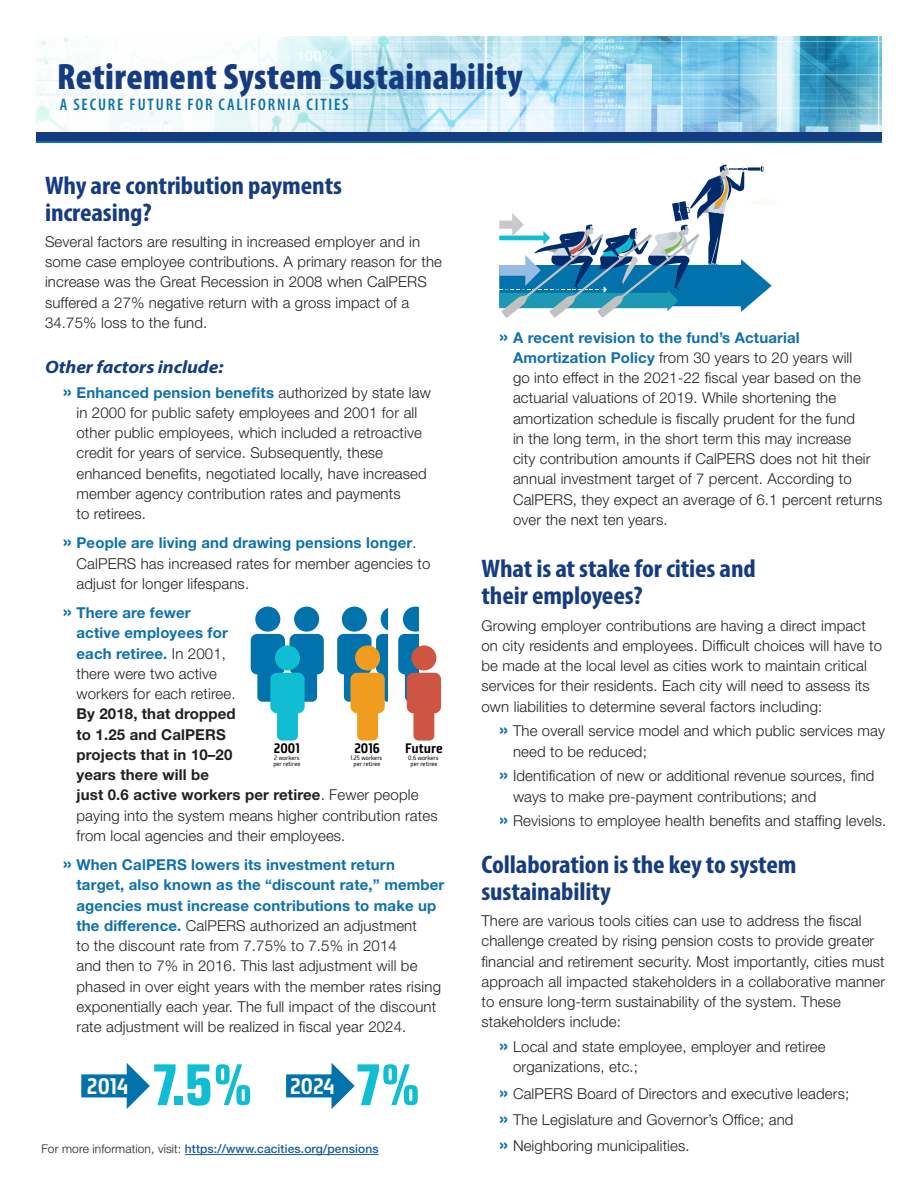
<style>
.page{position:relative;width:918px;height:1188px;background:#fff}
.page>*{position:absolute;margin:0;border:0;box-sizing:border-box;transform-origin:0 0}
.t1{font:700 condensed 60px "Eurostile Next LT Pro";color:#11bdd2}
.No_Spacing{font:900 condensed 36.9px "Myriad Pro";letter-spacing:.01em;color:#153c80}
.Head{font:700 condensed 25.5px/27px "Myriad Pro";letter-spacing:-.005em;color:#153c80;scale:1.08 1}
.t2{font:700 22.5px "Bunday Sans";color:#fff}
.Head-2{font:italic 700 18px "Myriad Pro";letter-spacing:-.005em;color:#153c80;scale:1.08 1}
.No_Spacing-2{font:600 condensed 16.8px "Myriad Pro";letter-spacing:.11em;color:#0f71aa}
.Body{font:300 15px/20.2px "Helvetica Neue LT Std";letter-spacing:.01em;color:#231f20}
.t3{font:700 13.8px "Bunday Sans";color:#000}
.Body-2{font:500 12px "Helvetica Neue LT Std";letter-spacing:.01em;color:#175d9e}
.t4{font:6.3px/5.8px "Bunday Sans";color:#000;text-align:center}
.s1{font-weight:700;font-size:19.5px;color:#0f71aa}
.s2{font-weight:700;color:#0f71aa}
.s3{font-weight:700}
.s4{font-weight:300;color:#231f20}
</style>
<div class="page">
<img style="left:36px;top:36px;width:846px;height:96px">
<svg style="left:499px;top:164px;width:273px;height:154px"></svg>
<div style="left:294px;top:607px;width:25px;height:25px;background:#0172ab;border-radius:50%"></div>
<div style="left:255px;top:607px;width:25px;height:25px;background:#0172ab;border-radius:50%"></div>
<svg style="left:251px;top:634px;width:73px;height:107px"></svg>
<div style="left:275px;top:645px;width:25px;height:25px;background:#11bdd2;border-radius:50%"></div>
<svg style="left:337px;top:607px;width:50px;height:134px"></svg>
<div style="left:355px;top:645px;width:25px;height:25px;background:#f09d1f;border-radius:50%"></div>
<svg style="left:398px;top:607px;width:43px;height:134px"></svg>
<div style="left:411px;top:645px;width:25px;height:25px;background:#ce5541;border-radius:50%"></div>
<svg style="left:286px;top:1063px;width:69px;height:46px"></svg>
<svg style="left:81px;top:1063px;width:69px;height:46px"></svg>
<svg style="left:36px;top:140px;width:846px;height:3px;background:#115f9c"></svg>
<div style="left:36px;top:132px;width:846px;height:8px;background:#153c80"></div>
<hr style="left:185px;top:1154px;width:194px;height:1px;background:#175d9e">
<p class="No_Spacing" style="left:57px;top:56px;width:467px">Retirement System Sustainability</p>
<p class="No_Spacing-2" style="left:60px;top:94px;width:290px">A SECURE FUTURE FOR CALIFORNIA CITIES</p>
<p class="Head" style="left:45px;top:171px;width:277px">Why are contribution payments increasing?</p>
<p class="Body" style="left:45px;top:231px;width:398px">Several factors are resulting in increased employer and in some case employee contributions. A primary reason for the increase was the Great Recession in 2008 when CalPERS suffered a 27% negative return with a gross impact of a 34.75% loss to the fund.</p>
<p class="Head-2" style="left:45px;top:355px;width:167px">Other factors include:</p>
<p class="Body" style="left:76px;top:382px;width:356px;text-indent:-14px"><span class="s1">»</span> <span class="s2">Enhanced pension benefits</span> authorized by state law in 2000 for public safety employees and 2001 for all other public employees, which included a retroactive credit for years of service. Subsequently, these enhanced benefits, negotiated locally, have increased member agency contribution rates and payments<br>to retirees.</p>
<p class="Body" style="left:76px;top:533px;width:355px;text-indent:-14px"><span class="s1">»</span> <span class="s2">People are living and drawing pensions longer</span>.<br>CalPERS has increased rates for member agencies to adjust for longer lifespans.</p>
<p class="Body" style="left:76px;top:602px;width:363px;text-indent:-14px"><span class="s1">»</span> <span class="s2">There are fewer<br>active employees for<br>each retiree.</span> In 2001,<br>there were two active<br>workers for each retiree.<br><span class="s3">By 2018, that dropped<br>to 1.25 and CalPERS<br>projects that in 10–20<br>years there will be<br>just 0.6 active workers per retiree</span>. Fewer people paying into the system means higher contribution rates from local agencies and their employees.</p>
<p class="Body" style="left:76px;top:854px;width:369px;text-indent:-14px"><span class="s1">»</span> <span class="s2">When CalPERS lowers its investment return target, also known as the “discount rate,” member agencies must increase contributions to make up the difference.</span> CalPERS authorized an adjustment<br>to the discount rate from 7.75% to 7.5% in 2014<br>and then to 7% in 2016. This last adjustment will be phased in over eight years with the member rates rising exponentially each year. The full impact of the discount rate adjustment will be realized in fiscal year 2024.</p>
<p class="t3" style="left:274px;top:740px;width:27px">2001</p>
<p class="t4" style="left:273px;top:755px;width:29px;text-align:left">2 workers per retiree</p>
<p class="t3" style="left:354px;top:740px;width:27px">2016</p>
<p class="t4" style="left:351px;top:755px;width:33px">1.25 workers per retiree</p>
<p class="t3" style="left:405px;top:740px;width:39px">Future</p>
<p class="t4" style="left:408px;top:755px;width:32px">0.6 workers per retiree</p>
<p class="t2" style="left:87px;top:1072px;width:43px">2014</p>
<p class="t1" style="left:153px;top:1051px;width:102px">7.5%</p>
<p class="t2" style="left:290px;top:1072px;width:46px">2024</p>
<p class="t1" style="left:356px;top:1051px;width:66px">7%</p>
<p class="Body-2" style="left:41px;top:1142px;width:339px"><span class="s4">For more information, visit:</span> https://www.cacities.org/pensions</p>
<p class="Body" style="left:513px;top:327px;width:371px;text-indent:-14px"><span class="s1">»</span> <span class="s2">A recent revision to the fund’s Actuarial Amortization Policy</span> from 30 years to 20 years will<br>go into effect in the 2021-22 fiscal year based on the actuarial valuations of 2019. While shortening the amortization schedule is fiscally prudent for the fund<br>in the long term, in the short term this may increase<br>city contribution amounts if CalPERS does not hit their annual investment target of 7 percent. According to CalPERS, they expect an average of 6.1 percent returns over the next ten years.</p>
<p class="Head" style="left:482px;top:555px;width:256px">What is at stake for cities and their employees?</p>
<p class="Body" style="left:482px;top:615px;width:402px">Growing employer contributions are having a direct impact on city residents and employees. Difficult choices will have to be made at the local level as cities work to maintain critical services for their residents. Each city will need to assess its own liabilities to determine several factors including:</p>
<p class="Body" style="left:513px;top:721px;width:374px;text-indent:-14px"><span class="s1">»</span> The overall service model and which public services may need to be reduced;</p>
<p class="Body" style="left:513px;top:766px;width:363px;text-indent:-14px"><span class="s1">»</span> Identification of new or additional revenue sources, find ways to make pre-payment contributions; and</p>
<p class="Body" style="left:500px;top:811px;width:388px"><span class="s1">»</span> Revisions to employee health benefits and staffing levels.</p>
<p class="Head" style="left:482px;top:850px;width:293px">Collaboration is the key to system sustainability</p>
<p class="Body" style="left:482px;top:910px;width:405px">There are various tools cities can use to address the fiscal challenge created by rising pension costs to provide greater financial and retirement security. Most importantly, cities must approach all impacted stakeholders in a collaborative manner to ensure long-term sustainability of the system. These stakeholders include:</p>
<p class="Body" style="left:513px;top:1036px;width:314px;text-indent:-14px"><span class="s1">»</span> Local and state employee, employer and retiree organizations, etc.;</p>
<p class="Body" style="left:500px;top:1083px;width:351px"><span class="s1">»</span> CalPERS Board of Directors and executive leaders;</p>
<p class="Body" style="left:500px;top:1109px;width:296px"><span class="s1">»</span> The Legislature and Governor’s Office; and</p>
<p class="Body" style="left:500px;top:1135px;width:192px"><span class="s1">»</span> Neighboring municipalities.</p>
</div>
